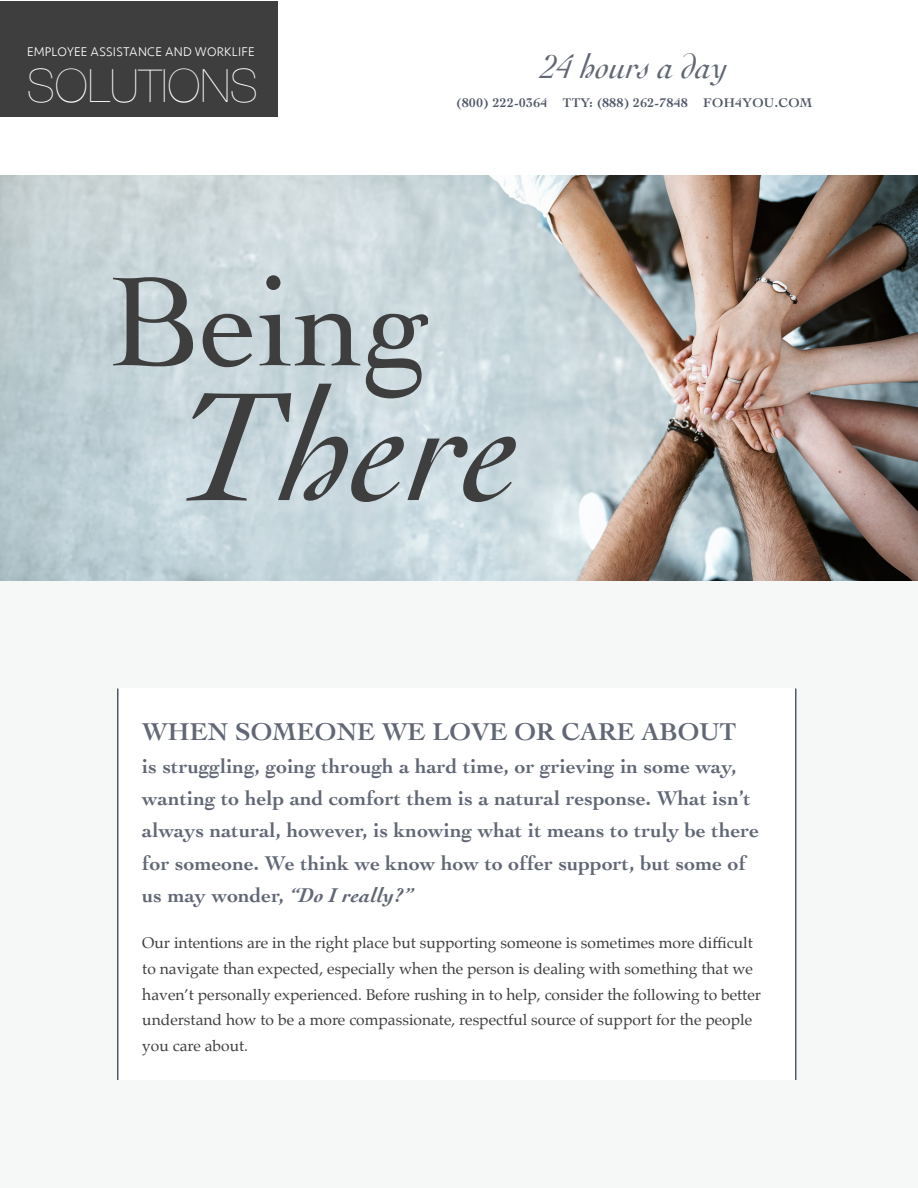
<style>
.page{position:relative;width:918px;height:1188px;background:#fff}
.page>*{position:absolute;margin:0;border:0;box-sizing:border-box;transform-origin:0 0}
.Body_text{font:italic 163.5px "Cochin";color:#3e3e3f}
.Body_text-2{font:133.5px "Cochin";color:#3e3e3f}
._2nd_Header{font:200 45.75px "Helvetica Neue";color:#fff}
.Body_text-3{font:italic 34.65px "Cochin";color:#616775}
.t1{font:700 25.5px "Cochin";letter-spacing:.005em;color:#616775}
.t2{font:700 20.85px/32.2px "Cochin";letter-spacing:.005em;color:#616775}
.Body_text-4{font:15.6px/26px "Palatino";color:#3e3e3f}
.t3{font:700 13.2px "Cochin";letter-spacing:.025em;color:#4f5666}
._2nd_Header-2{font:300 13.05px "Seravek";letter-spacing:.02em;color:#fff}
.s1{font-style:italic}
</style>
<div class="page">
<div style="left:0;top:568px;width:918px;height:620px;background:#f6f7f7"></div>
<div style="left:118px;top:688px;width:678px;height:392px;background:#fff"></div>
<div style="left:0;top:1px;width:278px;height:115px;background:#3e3e3f"></div>
<img style="left:0;top:176px;width:918px;height:405px">
<hr style="left:117px;top:688px;width:1px;height:392px;background:#4f5666">
<hr style="left:795px;top:688px;width:1px;height:392px;background:#4f5666">
<p class="_2nd_Header-2" style="left:27px;top:44px;width:229px">EMPLOYEE ASSISTANCE AND WORKLIFE</p>
<p class="_2nd_Header" style="left:27px;top:50px;width:233px">SOLUTIONS</p>
<p class="Body_text-3" style="left:542px;top:44px;width:187px">24 hours a day</p>
<h1 class="t3" style="left:457px;top:94px;width:357px">(800) 222-0364 TTY: (888) 262-7848 FOH4YOU.COM</h1>
<p class="Body_text-2" style="left:108px;top:232px;width:325px">Being</p>
<p class="Body_text" style="left:177px;top:337px;width:347px">There</p>
<p class="t1" style="left:142px;top:715px;width:596px">WHEN SOMEONE WE LOVE OR CARE ABOUT</p>
<p class="t2" style="left:142px;top:749px;width:618px">is struggling, going through a hard time, or grieving in some way, wanting to help and comfort them is a natural response. What isn’t always natural, however, is knowing what it means to truly be there for someone. We think we know how to offer support, but some of</p>
<p class="t2" style="left:142px;top:878px;width:273px">us may wonder, <span class="s1">“Do I really?”</span></p>
<p class="Body_text-4" style="left:142px;top:929px;width:620px">Our intentions are in the right place but supporting someone is sometimes more difficult to navigate than expected, especially when the person is dealing with something that we haven’t personally experienced. Before rushing in to help, consider the following to better understand how to be a more compassionate, respectful source of support for the people you care about.</p>
</div>
